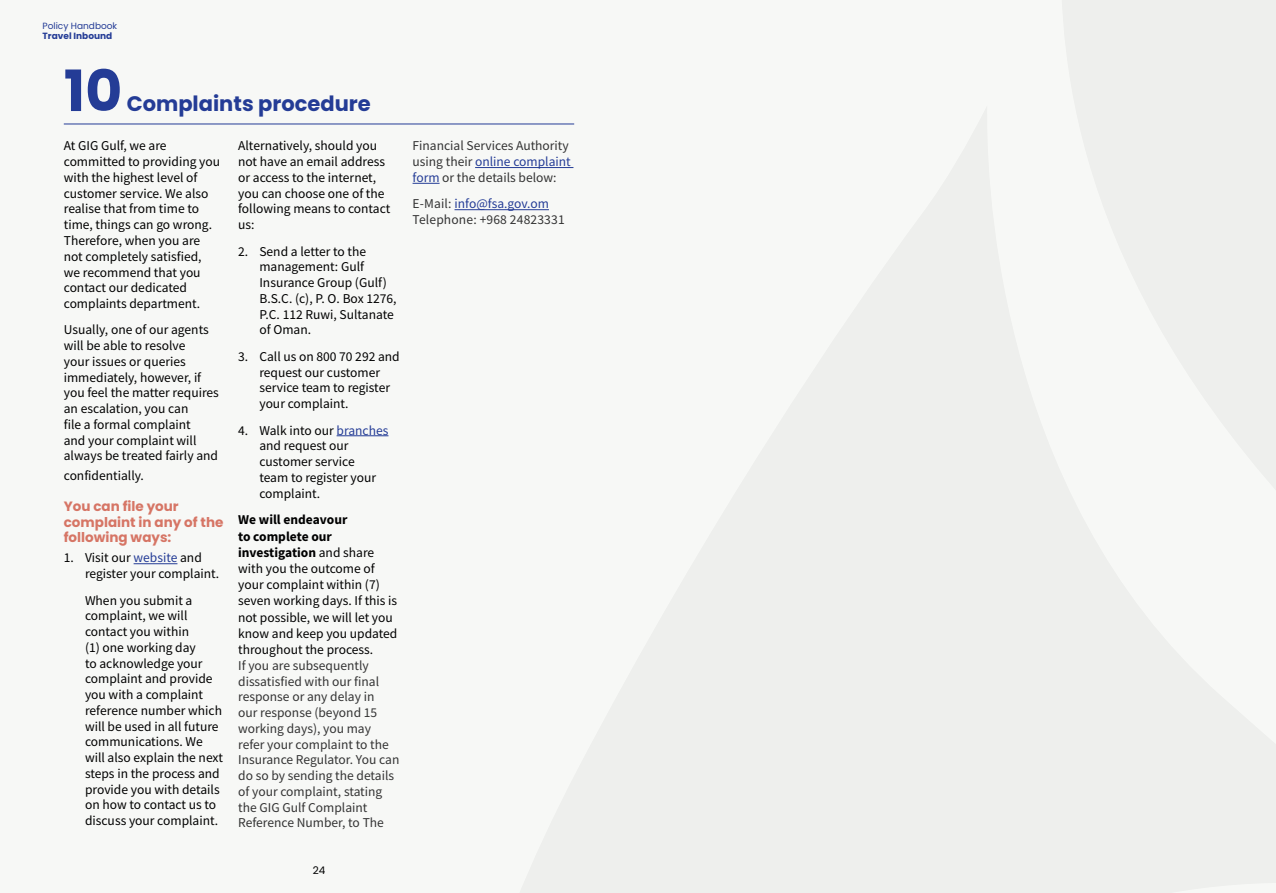
<style>
.page{position:relative;width:1276px;height:893px;background:#f7f8f6}
.page>*{position:absolute;margin:0;border:0;box-sizing:border-box;transform-origin:0 0}
.t1{font:700 56.85px "Poppins";color:#243c96}
.t2{font:700 21px "Poppins";color:#243c96}
.t3{font:13.5px/15.8px "Source Sans Pro";color:#000}
.t4{font:13.5px/15.8px "Source Sans Pro";color:#333}
.t5{font:700 13.5px/15.8px "Poppins";color:#d67565}
.t6{font:10.5px "Poppins";color:#000}
.t7{font:9px "Poppins";color:#243c96}
.t8{font:700 9px "Poppins";color:#243c96}
.s1{color:#243c96}
.s2{font-weight:700}
</style>
<div class="page">
<hr style="left:64px;top:124px;width:510px;height:1px;background:#243c96">
<hr style="left:134px;top:563px;width:43px;height:1px;background:#243c96">
<hr style="left:337px;top:435px;width:51px;height:1px;background:#243c96">
<hr style="left:475px;top:167px;width:98px;height:1px;background:#243c96">
<svg style="left:412px;top:183px;width:27px;height:1px"></svg>
<hr style="left:454px;top:209px;width:95px;height:1px;background:#243c96">
<p class="t7" style="left:43px;top:20px;width:76px">Policy Handbook</p>
<p class="t8" style="left:43px;top:31px;width:71px">Travel Inbound</p>
<h1 class="t1" style="left:64px;top:58px;width:60px">10</h1>
<h2 class="t2" style="left:127px;top:91px;width:245px">Complaints procedure</h2>
<p class="t3" style="left:64px;top:138px;width:158px">At GIG Gulf, we are committed to providing you with the highest level of customer service. We also realise that from time to time, things can go wrong.<br>Therefore, when you are not completely satisfied, we recommend that you contact our dedicated complaints department.</p>
<p class="t3" style="left:64px;top:322px;width:157px">Usually, one of our agents will be able to resolve<br>your issues or queries immediately, however, if you feel the matter requires an escalation, you can<br>file a formal complaint<br>and your complaint will always be treated fairly and</p>
<p class="t3" style="left:64px;top:468px;width:82px">confidentially.</p>
<p class="t5" style="left:64px;top:498px;width:161px">You can file your complaint in any of the following ways:</p>
<p class="t3" style="left:85px;top:550px;width:136px;text-indent:-21px">1. Visit our <span class="s1">website</span> and register your complaint.</p>
<p class="t3" style="left:85px;top:592px;width:139px">When you submit a complaint, we will contact you within<br>(1) one working day<br>to acknowledge your complaint and provide you with a complaint reference number which will be used in all future communications. We will also explain the next steps in the process and provide you with details on how to contact us to discuss your complaint.</p>
<p class="t3" style="left:238px;top:138px;width:154px">Alternatively, should you not have an email address or access to the internet, you can choose one of the following means to contact us:</p>
<p class="t3" style="left:259px;top:243px;width:139px;text-indent:-21px">2. Send a letter to the management: Gulf<br>Insurance Group (Gulf)<br>B.S.C. (c), P. O. Box 1276,<br>P.C. 112 Ruwi, Sultanate of Oman.</p>
<p class="t3" style="left:259px;top:348px;width:142px;text-indent:-21px">3. Call us on 800 70 292 and request our customer service team to register your complaint.</p>
<p class="t3" style="left:259px;top:422px;width:131px;text-indent:-21px">4. Walk into our <span class="s1">branches </span>and request our customer service<br>team to register your complaint.</p>
<p class="t3" style="left:238px;top:512px;width:161px;line-height:16.2px"><span class="s2">We will endeavour<br>to complete our investigation</span> and share with you the outcome of your complaint within (7) seven working days. If this is not possible, we will let you know and keep you updated throughout the process.</p>
<p class="t4" style="left:238px;top:657px;width:163px">If you are subsequently dissatisfied with our final response or any delay in<br>our response (beyond 15 working days), you may refer your complaint to the<br>Insurance Regulator. You can do so by sending the details of your complaint, stating the GIG Gulf Complaint<br>Reference Number, to The</p>
<p class="t4" style="left:412px;top:138px;width:160px">Financial Services Authority using their <span class="s1">online complaint form</span> or the details below:</p>
<p class="t4" style="left:412px;top:196px;width:154px">E-Mail: <span class="s1">info@fsa.gov.om<br></span>Telephone: +968 24823331</p>
<p class="t6" style="left:313px;top:864px;width:14px">24</p>
</div>
